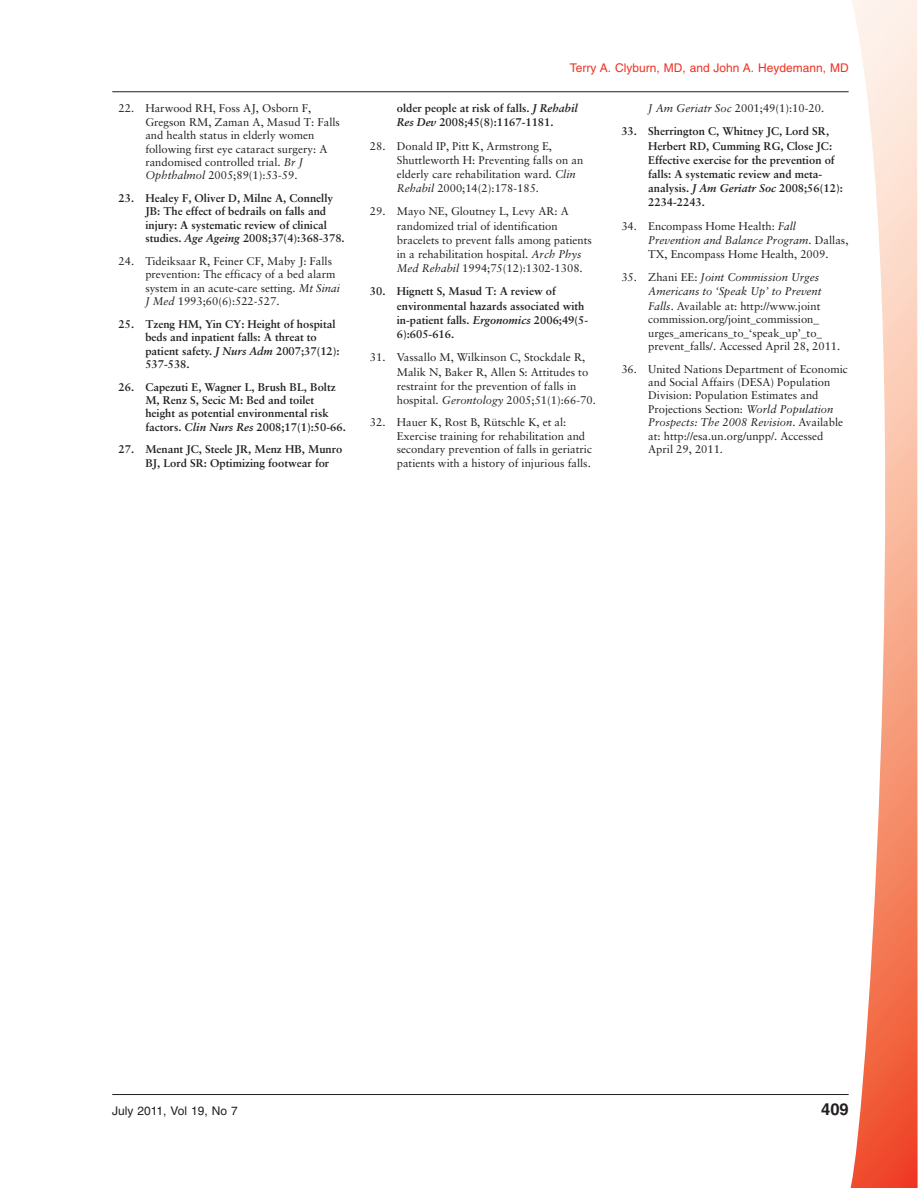
<style>
.page{position:relative;width:918px;height:1188px;background:#fff}
.page>*{position:absolute;margin:0;border:0;box-sizing:border-box;transform-origin:0 0}
.t1{font:700 16.5px "Helvetica";color:#231f20}
.t2{font:12px "Helvetica";color:#ef3122}
.t3{font:12px "Helvetica";color:#231f20}
.t4{font:11.25px/13.5px "Sabon";color:#231f20}
.t5{font:700 11.25px/13.5px "Sabon";color:#231f20}
.s1{font-style:italic}
</style>
<div class="page">
<svg style="left:850px;top:0;width:68px;height:1188px"></svg>
<hr style="left:112px;top:91px;width:737px;height:1px;background:#231f20">
<hr style="left:112px;top:1094px;width:737px;height:1px;background:#231f20">
<p class="t4" style="left:145px;top:102px;width:196px;text-indent:-27px">22. Harwood RH, Foss AJ, Osborn F, Gregson RM, Zaman A, Masud T: Falls and health status in elderly women following first eye cataract surgery: A randomised controlled trial. <span class="s1">Br J Ophthalmol</span> 2005;89(1):53-59.</p>
<p class="t5" style="left:145px;top:192px;width:201px;text-indent:-27px">23. Healey F, Oliver D, Milne A, Connelly JB: The effect of bedrails on falls and injury: A systematic review of clinical studies. <span class="s1">Age Ageing</span> 2008;37(4):368-378.</p>
<p class="t4" style="left:145px;top:255px;width:196px;text-indent:-27px">24. Tideiksaar R, Feiner CF, Maby J: Falls prevention: The efficacy of a bed alarm system in an acute-care setting. <span class="s1">Mt Sinai J Med</span> 1993;60(6):522-527.</p>
<p class="t5" style="left:145px;top:318px;width:196px;text-indent:-27px">25. Tzeng HM, Yin CY: Height of hospital beds and inpatient falls: A threat to patient safety. <span class="s1">J Nurs Adm</span> 2007;37(12):<br>537-538.</p>
<p class="t5" style="left:145px;top:381px;width:202px;text-indent:-27px">26. Capezuti E, Wagner L, Brush BL, Boltz M, Renz S, Secic M: Bed and toilet height as potential environmental risk factors. <span class="s1">Clin Nurs Res</span> 2008;17(1):50-66.</p>
<p class="t5" style="left:145px;top:444px;width:199px;text-indent:-27px">27. Menant JC, Steele JR, Menz HB, Munro<br>BJ, Lord SR: Optimizing footwear for</p>
<p class="t2" style="left:570px;top:63px;width:280px">Terry A. Clyburn, MD, and John A. Heydemann, MD</p>
<p class="t5" style="left:397px;top:102px;width:183px;line-height:14.2px">older people at risk of falls. <span class="s1">J Rehabil<br>Res Dev</span> 2008;45(8):1167-1181.</p>
<p class="t4" style="left:397px;top:139px;width:188px;line-height:14.2px;text-indent:-27px">28. Donald IP, Pitt K, Armstrong E, Shuttleworth H: Preventing falls on an elderly care rehabilitation ward. <span class="s1">Clin Rehabil</span> 2000;14(2):178-185.</p>
<p class="t4" style="left:397px;top:205px;width:197px;line-height:14.2px;text-indent:-27px">29. Mayo NE, Gloutney L, Levy AR: A randomized trial of identification bracelets to prevent falls among patients in a rehabilitation hospital. <span class="s1">Arch Phys Med Rehabil</span> 1994;75(12):1302-1308.</p>
<p class="t5" style="left:397px;top:285px;width:193px;line-height:14.2px;text-indent:-27px">30. Hignett S, Masud T: A review of environmental hazards associated with in-patient falls. <span class="s1">Ergonomics</span> 2006;49(5-<br>6):605-616.</p>
<p class="t4" style="left:397px;top:351px;width:201px;line-height:14.2px;text-indent:-27px">31. Vassallo M, Wilkinson C, Stockdale R, Malik N, Baker R, Allen S: Attitudes to restraint for the prevention of falls in hospital. <span class="s1">Gerontology</span> 2005;51(1):66-70.</p>
<p class="t4" style="left:397px;top:417px;width:197px;text-indent:-27px">32. Hauer K, Rost B, Rütschle K, et al:<br>Exercise training for rehabilitation and secondary prevention of falls in geriatric patients with a history of injurious falls.</p>
<p class="t4" style="left:648px;top:102px;width:177px"><span class="s1">J Am Geriatr Soc</span> 2001;49(1):10-20.</p>
<p class="t5" style="left:648px;top:125px;width:196px;line-height:14.2px;text-indent:-27px">33. Sherrington C, Whitney JC, Lord SR, Herbert RD, Cumming RG, Close JC:<br>Effective exercise for the prevention of falls: A systematic review and meta&shy;analysis. <span class="s1">J Am Geriatr Soc</span> 2008;56(12):<br>2234-2243.</p>
<p class="t4" style="left:648px;top:220px;width:202px;line-height:14.2px;text-indent:-27px">34. Encompass Home Health: <span class="s1">Fall<br>Prevention and Balance Program</span>. Dallas,<br>TX, Encompass Home Health, 2009.</p>
<p class="t4" style="left:648px;top:271px;width:194px;text-indent:-27px">35. Zhani EE: <span class="s1">Joint Commission Urges Americans to ‘Speak Up’ to Prevent Falls</span>. Available at: http://www.joint commission.org/joint_commission_ urges_americans_to_‘speak_up’_to_ prevent_falls/. Accessed April 28, 2011.</p>
<p class="t4" style="left:648px;top:363px;width:201px;text-indent:-27px">36. United Nations Department of Economic and Social Affairs (DESA) Population Division: Population Estimates and Projections Section: <span class="s1">World Population Prospects: The 2008 Revision</span>. Available at: http://esa.un.org/unpp/. Accessed April 29, 2011.</p>
<p class="t3" style="left:112px;top:1107px;width:127px">July 2011, Vol 19, No 7</p>
<h1 class="t1" style="left:821px;top:1103px;width:29px">409</h1>
</div>
